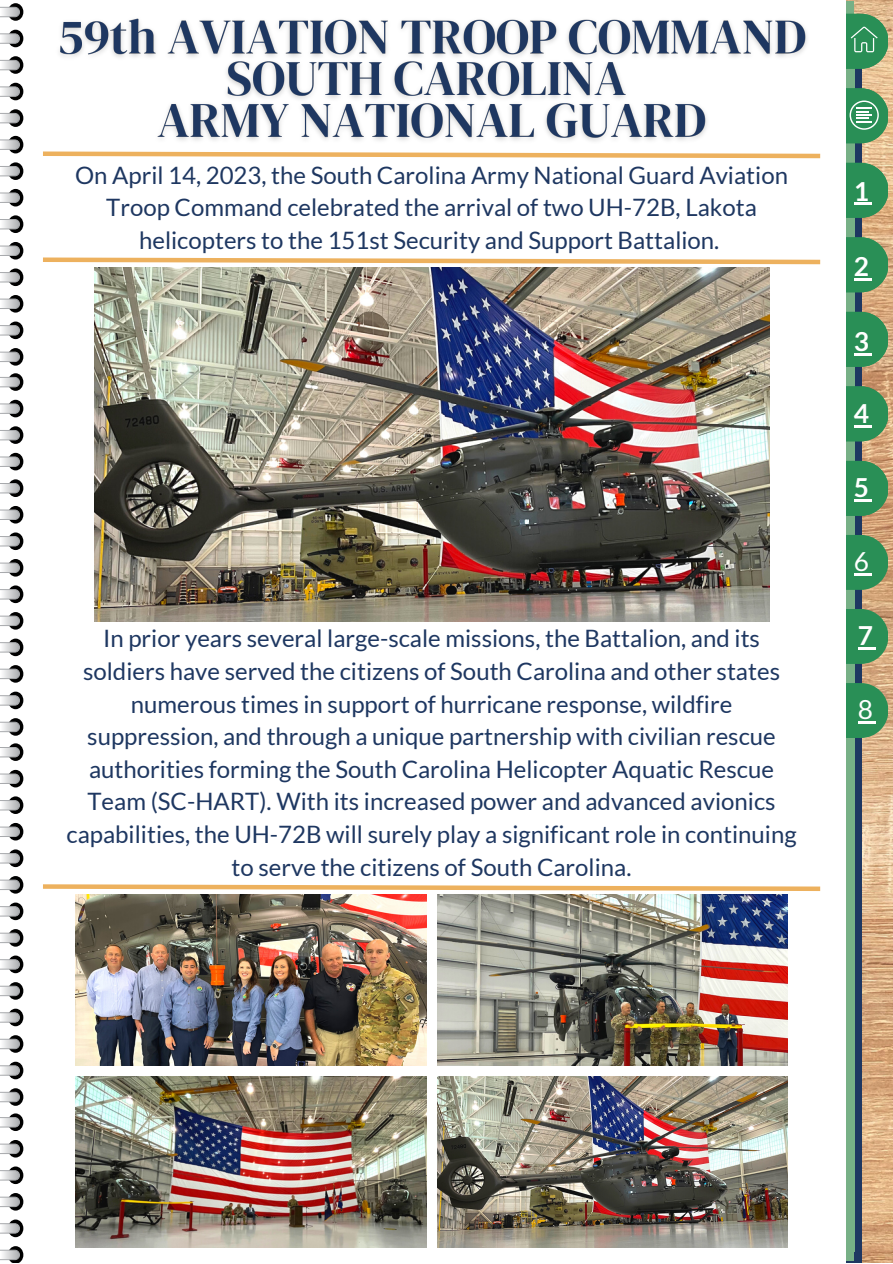
<style>
.page{position:relative;width:893px;height:1264px;background:#fff}
.page>*{position:absolute;margin:0;border:0;box-sizing:border-box;transform-origin:0 0}
.t1{font:700 26.25px "Lato";color:#fff}
.t2{font:26.25px "Lato";color:#fff}
.t3{font:24px/32.5px "Lato";color:#1e3761;text-align:center}
</style>
<div class="page">
<img style="left:846px;top:0;width:46px;height:1262px">
<div style="left:749px;top:163px;width:138px;height:55px;background:#298f56;border-radius:27px"></div>
<div style="left:749px;top:237px;width:138px;height:55px;background:#298f56;border-radius:27px"></div>
<div style="left:749px;top:312px;width:138px;height:55px;background:#298f56;border-radius:27px"></div>
<div style="left:749px;top:386px;width:138px;height:55px;background:#298f56;border-radius:27px"></div>
<div style="left:749px;top:461px;width:138px;height:55px;background:#298f56;border-radius:27px"></div>
<div style="left:749px;top:14px;width:138px;height:55px;background:#298f56;border-radius:27px"></div>
<div style="left:749px;top:88px;width:138px;height:55px;background:#298f56;border-radius:27px"></div>
<svg style="left:849px;top:100px;width:29px;height:30px"></svg>
<svg style="left:850px;top:26px;width:27px;height:26px"></svg>
<svg style="left:854px;top:203px;width:17px;height:2px"></svg>
<svg style="left:854px;top:278px;width:17px;height:2px"></svg>
<svg style="left:854px;top:353px;width:17px;height:2px"></svg>
<svg style="left:854px;top:425px;width:17px;height:2px"></svg>
<hr style="left:853px;top:499px;width:18px;height:3px;background:#fff">
<div style="left:749px;top:535px;width:138px;height:55px;background:#298f56;border-radius:27px"></div>
<hr style="left:853px;top:573px;width:18px;height:3px;background:#fff">
<div style="left:749px;top:609px;width:138px;height:55px;background:#298f56;border-radius:27px"></div>
<hr style="left:857px;top:647px;width:18px;height:3px;background:#fff">
<div style="left:749px;top:683px;width:138px;height:55px;background:#298f56;border-radius:27px"></div>
<hr style="left:857px;top:721px;width:18px;height:3px;background:#fff">
<div style="left:0;top:0;width:845px;height:1262px;background:#fff"></div>
<svg style="left:0;top:3px;width:23px;height:362px"></svg>
<svg style="left:0;top:373px;width:23px;height:362px"></svg>
<svg style="left:0;top:743px;width:23px;height:362px"></svg>
<svg style="left:0;top:1113px;width:23px;height:149px"></svg>
<img style="left:75px;top:894px;width:351px;height:171px">
<img style="left:437px;top:894px;width:350px;height:171px">
<img style="left:75px;top:1076px;width:351px;height:171px">
<img style="left:437px;top:1076px;width:350px;height:171px">
<img style="left:59px;top:18px;width:748px;height:123px">
<svg style="left:43px;top:151px;width:778px;height:8px"></svg>
<img style="left:94px;top:267px;width:675px;height:354px">
<svg style="left:43px;top:257px;width:778px;height:8px"></svg>
<svg style="left:43px;top:884px;width:778px;height:7px"></svg>
<p class="t3" style="left:75px;top:158px;width:714px">On April 14, 2023, the South Carolina Army National Guard Aviation<br>Troop Command celebrated the arrival of two UH-72B, Lakota helicopters to the 151st Security and Support Battalion.</p>
<p class="t3" style="left:66px;top:622px;width:731px">In prior years several large-scale missions, the Battalion, and its soldiers have served the citizens of South Carolina and other states numerous times in support of hurricane response, wildfire suppression, and through a unique partnership with civilian rescue authorities forming the South Carolina Helicopter Aquatic Rescue Team (SC-HART). With its increased power and advanced avionics capabilities, the UH-72B will surely play a significant role in continuing to serve the citizens of South Carolina.</p>
<p class="t1" style="left:853px;top:175px;width:17px">1</p>
<p class="t1" style="left:853px;top:250px;width:17px">2</p>
<p class="t1" style="left:853px;top:325px;width:17px">3</p>
<p class="t1" style="left:853px;top:397px;width:17px">4</p>
<p class="t1" style="left:853px;top:471px;width:17px">5</p>
<p class="t2" style="left:853px;top:545px;width:17px">6</p>
<p class="t1" style="left:857px;top:619px;width:17px">7</p>
<p class="t2" style="left:857px;top:693px;width:17px">8</p>
</div>
